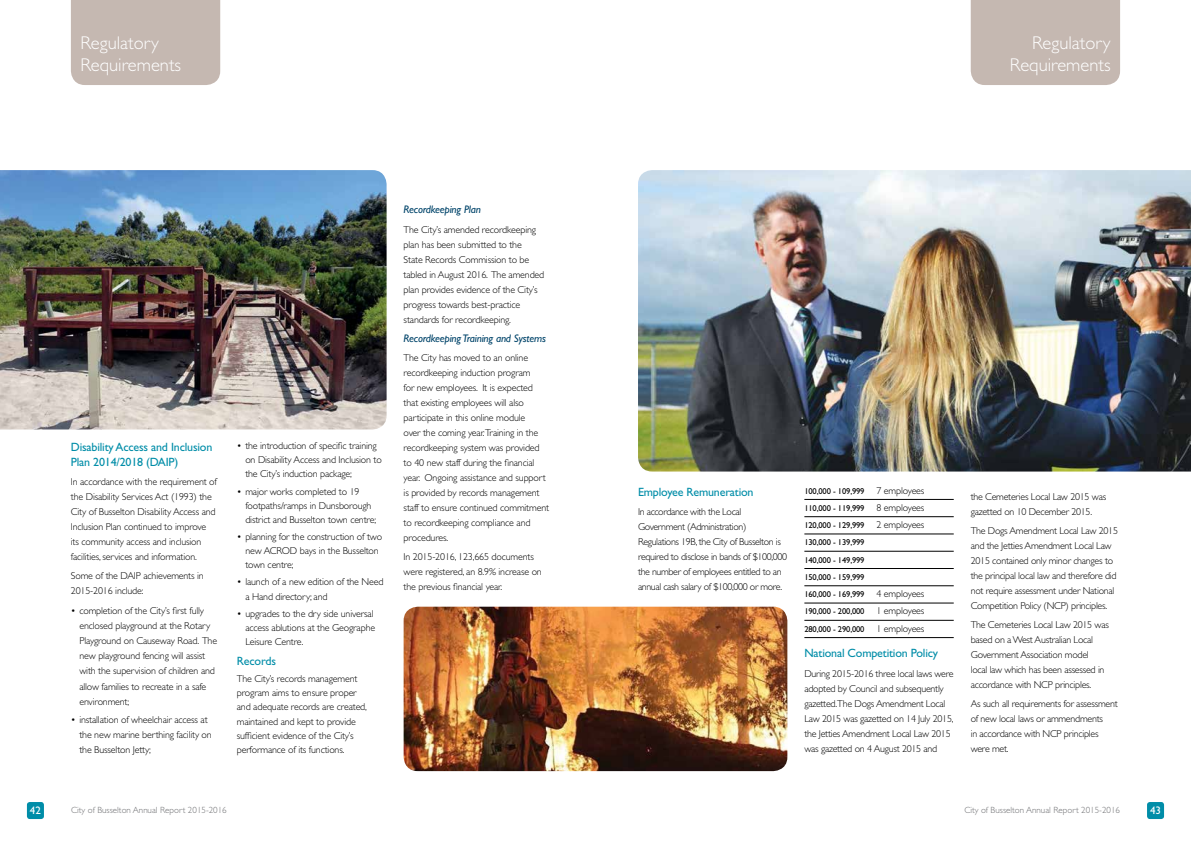
<style>
.page{position:relative;width:1191px;height:842px;background:#fff}
.page>*{position:absolute;margin:0;border:0;box-sizing:border-box;transform-origin:0 0}
.t1{font:300 18.5px/22.2px "Gill Sans";color:#fff;text-align:right}
.t2{font:12px/15px "Gill Sans";letter-spacing:-.015em;color:#008da8}
.t3{font:italic 11px "Gill Sans CE";letter-spacing:-.015em;color:#00446a}
.t4{font:11px "Gill Sans";color:#fff}
.t5{font:300 10px/15px "Gill Sans";letter-spacing:-.015em;color:#000}
.t6{font:300 10px/15px "Gill Sans";letter-spacing:-.035em;color:#000}
.t7{font:300 9px "Gill Sans";color:#6d6e71}
.t8{font:8.5px/17.3px "Gill Sans";letter-spacing:-.015em;color:#000}
.s1{font-weight:300;font-size:10px}
</style>
<div class="page">
<img style="left:0;top:170px;width:386px;height:259px">
<img style="left:403px;top:607px;width:384px;height:164px">
<img style="left:638px;top:170px;width:553px;height:301px">
<hr style="left:804px;top:499px;width:149px;height:1px;background:#000">
<hr style="left:804px;top:516px;width:149px;height:1px;background:#000">
<hr style="left:804px;top:534px;width:149px;height:1px;background:#000">
<hr style="left:804px;top:551px;width:149px;height:1px;background:#000">
<hr style="left:804px;top:568px;width:149px;height:1px;background:#000">
<hr style="left:804px;top:585px;width:149px;height:1px;background:#000">
<hr style="left:804px;top:603px;width:149px;height:1px;background:#000">
<hr style="left:804px;top:620px;width:149px;height:1px;background:#000">
<hr style="left:804px;top:637px;width:149px;height:1px;background:#000">
<div style="left:27px;top:802px;width:17px;height:17px;background:#008da8;border-radius:3px"></div>
<div style="left:1147px;top:802px;width:17px;height:17px;background:#008da8;border-radius:3px"></div>
<div style="left:970px;top:0;width:150px;height:85px;background:#c5b8b1"></div>
<div style="left:71px;top:0;width:149px;height:85px;background:#c5b8b1"></div>
<h1 class="t1" style="left:80px;top:32px;width:102px;text-align:left">Regulatory<br>Requirements</h1>
<p class="t2" style="left:71px;top:439px;width:143px">Disability Access and Inclusion<br>Plan 2014/2018 (DAIP)</p>
<p class="t5" style="left:71px;top:474px;width:148px">In accordance with the requirement of the Disability Services Act (1993) the City of Busselton Disability Access and Inclusion Plan continued to improve its community access and inclusion facilities, services and information.</p>
<p class="t5" style="left:71px;top:568px;width:134px">Some of the DAIP achievements in<br>2015-2016 include:</p>
<p class="t5" style="left:79px;top:603px;width:139px;text-indent:-8px">• completion of the City’s first fully enclosed playground at the Rotary<br>Playground on Causeway Road. The new playground fencing will assist with the supervision of children and allow families to recreate in a safe environment;</p>
<p class="t5" style="left:79px;top:712px;width:134px;text-indent:-9px">• installation of wheelchair access at the new marine berthing facility on the Busselton Jetty;</p>
<p class="t5" style="left:245px;top:439px;width:138px;line-height:14.2px;text-indent:-8px">• the introduction of specific training on Disability Access and Inclusion to the City’s induction package;</p>
<p class="t5" style="left:245px;top:484px;width:132px;line-height:14.2px;text-indent:-8px">• major works completed to 19 footpaths/ramps in Dunsborough district and Busselton town centre;</p>
<p class="t5" style="left:245px;top:530px;width:138px;line-height:14.2px;text-indent:-8px">• planning for the construction of two new ACROD bays in the Busselton town centre;</p>
<p class="t5" style="left:245px;top:575px;width:140px;line-height:14.2px;text-indent:-8px">• launch of a new edition of the Need a Hand directory; and</p>
<p class="t5" style="left:245px;top:606px;width:131px;line-height:14.2px;text-indent:-8px">• upgrades to the dry side universal access ablutions at the Geographe<br>Leisure Centre.</p>
<p class="t2" style="left:237px;top:653px;width:41px">Records</p>
<p class="t5" style="left:237px;top:672px;width:132px;line-height:14.2px">The City’s records management program aims to ensure proper and adequate records are created, maintained and kept to provide sufficient evidence of the City’s performance of its functions.</p>
<p class="t3" style="left:403px;top:203px;width:79px">Recordkeeping Plan</p>
<p class="t5" style="left:403px;top:222px;width:142px">The City’s amended recordkeeping plan has been submitted to the<br>State Records Commission to be tabled in August 2016. The amended plan provides evidence of the City’s progress towards best-practice standards for recordkeeping.</p>
<p class="t3" style="left:403px;top:332px;width:144px">Recordkeeping Training and Systems</p>
<p class="t5" style="left:403px;top:350px;width:147px">The City has moved to an online recordkeeping induction program<br>for new employees. It is expected that existing employees will also participate in this online module<br>over the coming year. Training in the recordkeeping system was provided to 40 new staff during the financial year. Ongoing assistance and support is provided by records management staff to ensure continued commitment to recordkeeping compliance and procedures.</p>
<p class="t5" style="left:403px;top:550px;width:140px">In 2015-2016, 123,665 documents were registered, an 8.9% increase on the previous financial year.</p>
<h1 class="t1" style="left:1009px;top:32px;width:102px">Regulatory<br>Requirements</h1>
<p class="t2" style="left:638px;top:485px;width:117px">Employee Remuneration</p>
<p class="t6" style="left:638px;top:505px;width:151px">In accordance with the Local Government (Administration)<br>Regulations 19B, the City of Busselton is required to disclose in bands of $100,000 the number of employees entitled to an annual cash salary of $100,000 or more.</p>
<p class="t8" style="left:804px;top:482px;width:122px">100,000 - 109,999 <span class="s1">7 employees<br></span>110,000 - 119,999 <span class="s1">8 employees<br></span>120,000 - 129,999 <span class="s1">2 employees<br></span>130,000 - 139,999<br>140,000 - 149,999<br>150,000 - 159,999<br>160,000 - 169,999 <span class="s1">4 employees<br></span>190,000 - 200,000 <span class="s1">1 employees<br></span>280,000 - 290,000 <span class="s1">1 employees</span></p>
<p class="t2" style="left:804px;top:646px;width:135px">National Competition Policy</p>
<p class="t5" style="left:804px;top:666px;width:151px">During 2015-2016 three local laws were adopted by Council and subsequently gazetted. The Dogs Amendment Local Law 2015 was gazetted on 14 July 2015, the Jetties Amendment Local Law 2015 was gazetted on 4 August 2015 and</p>
<p class="t5" style="left:970px;top:489px;width:137px">the Cemeteries Local Law 2015 was gazetted on 10 December 2015.</p>
<p class="t5" style="left:970px;top:523px;width:149px">The Dogs Amendment Local Law 2015 and the Jetties Amendment Local Law 2015 contained only minor changes to the principal local law and therefore did not require assessment under National Competition Policy (NCP) principles.</p>
<p class="t5" style="left:970px;top:617px;width:140px">The Cemeteries Local Law 2015 was based on a West Australian Local<br>Government Association model<br>local law which has been assessed in accordance with NCP principles.</p>
<p class="t5" style="left:970px;top:697px;width:148px">As such all requirements for assessment of new local laws or ammendments<br>in accordance with NCP principles were met.</p>
<p class="t4" style="left:30px;top:804px;width:12px">42</p>
<p class="t7" style="left:71px;top:804px;width:157px">City of Busselton Annual Report 2015-2016</p>
<p class="t7" style="left:964px;top:804px;width:157px">City of Busselton Annual Report 2015-2016</p>
<p class="t4" style="left:1150px;top:804px;width:12px">43</p>
</div>
